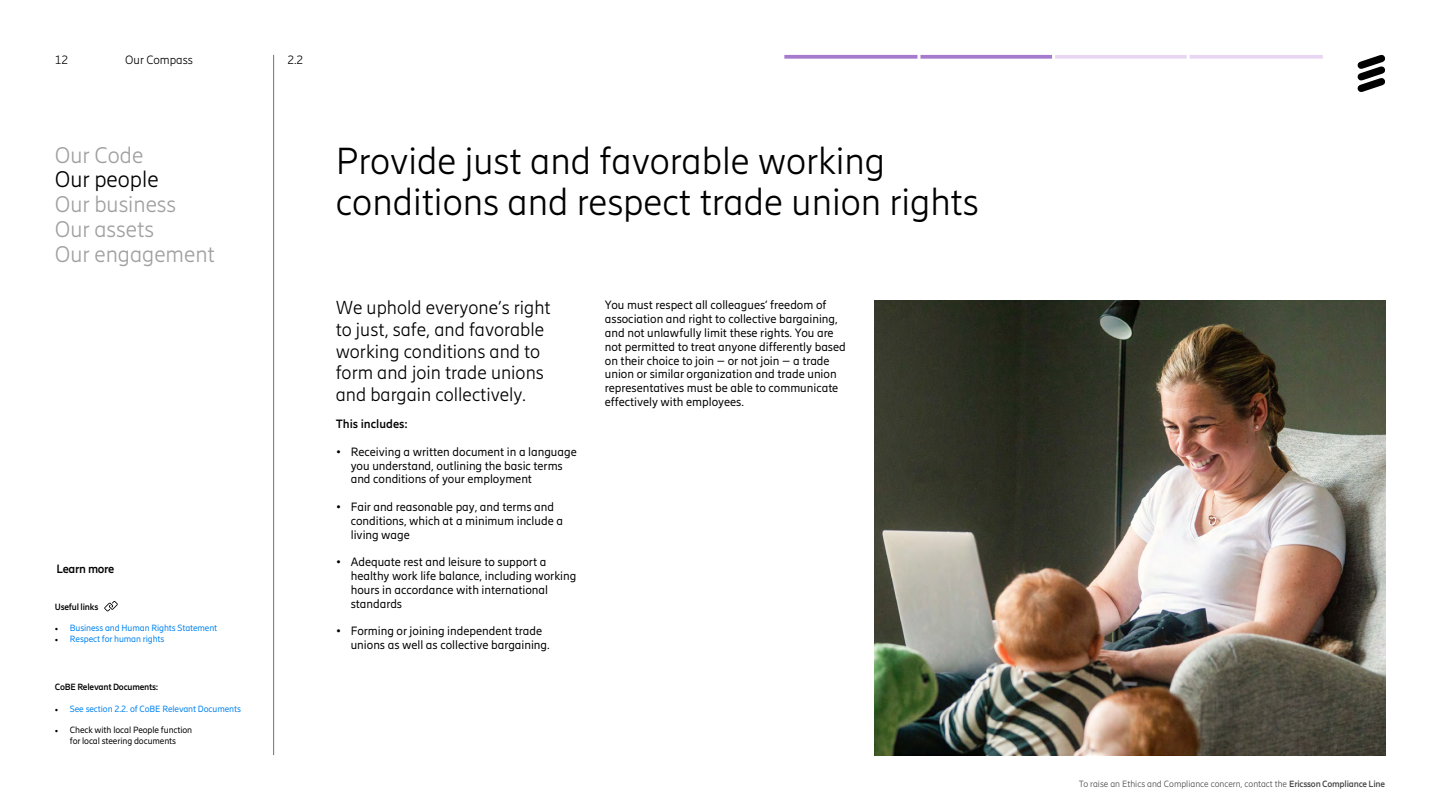
<style>
.page{position:relative;width:1440px;height:810px;background:#fff}
.page>*{position:absolute;margin:0;border:0;box-sizing:border-box;transform-origin:0 0}
.t1{font:300 37.5px/41.2px "Ericsson Hilda";color:#000}
.t2{font:300 22.5px/24.8px "Ericsson Hilda";color:#a0a0a0}
.t3{font:300 22.5px "Ericsson Hilda";color:#000}
.t4{font:300 18.75px/21.6px "Ericsson Hilda";color:#000}
.t5{font:12px/13.8px "Ericsson Hilda";color:#000}
.t6{font:300 12px "Ericsson Hilda";color:#000}
.t7{font:700 12px "Ericsson Hilda";color:#000}
.t8{font:700 12px "Ericsson Hilda";letter-spacing:-.025em;color:#000}
.t9{font:9px "Ericsson Hilda";letter-spacing:-.01em;color:#0082f0}
.t10{font:300 9px "Ericsson Hilda";color:#484848}
.t11{font:9px/10.8px "Ericsson Hilda";letter-spacing:-.01em;color:#000;text-align:center}
.t12{font:700 9px "Ericsson Hilda";letter-spacing:-.025em;color:#000}
.s1{font-family:"Minion Pro";color:#000}
.s2{font-family:"Minion Pro"}
.s3{font-weight:700}
</style>
<div class="page">
<svg style="left:1358px;top:55px;width:27px;height:37px"></svg>
<hr style="left:273px;top:55px;width:1px;height:700px;background:#727272">
<svg style="left:784px;top:55px;width:133px;height:4px"></svg>
<svg style="left:920px;top:55px;width:132px;height:4px"></svg>
<svg style="left:1055px;top:55px;width:132px;height:4px"></svg>
<svg style="left:1190px;top:55px;width:133px;height:4px"></svg>
<img style="left:874px;top:300px;width:511px;height:455px">
<svg style="left:104px;top:601px;width:14px;height:10px"></svg>
<p class="t6" style="left:55px;top:53px;width:15px">12</p>
<p class="t6" style="left:125px;top:53px;width:69px">Our Compass</p>
<h2 class="t2" style="left:55px;top:143px;width:90px">Our Code</h2>
<h2 class="t3" style="left:55px;top:167px;width:105px">Our people</h2>
<h2 class="t2" style="left:55px;top:192px;width:161px">Our business<br>Our assets<br>Our engagement</h2>
<p class="t8" style="left:56px;top:562px;width:60px">Learn more</p>
<p class="t12" style="left:55px;top:601px;width:45px">Useful links</p>
<p class="t9" style="left:55px;top:623px;width:164px"><span class="s1">•</span> Business and Human Rights Statement</p>
<p class="t9" style="left:55px;top:634px;width:111px"><span class="s1">•</span> Respect for human rights</p>
<p class="t12" style="left:55px;top:682px;width:105px">CoBE Relevant Documents:</p>
<p class="t9" style="left:55px;top:704px;width:187px"><span class="s1">•</span> See section 2.2. of CoBE Relevant Documents</p>
<p class="t11" style="left:55px;top:725px;width:139px"><span class="s2">•</span> Check with local People function for local steering documents</p>
<p class="t6" style="left:288px;top:53px;width:17px">2.2</p>
<h1 class="t1" style="left:336px;top:141px;width:644px">Provide just and favorable working conditions and respect trade union rights</h1>
<h3 class="t4" style="left:336px;top:297px;width:216px">We uphold everyone’s right to just, safe, and favorable working conditions and to form and join trade unions and bargain collectively.</h3>
<p class="t7" style="left:336px;top:417px;width:74px">This includes:</p>
<p class="t5" style="left:351px;top:445px;width:228px;text-indent:-15px">• Receiving a written document in a language you understand, outlining the basic terms and conditions of your employment</p>
<p class="t5" style="left:351px;top:500px;width:214px;text-indent:-15px">• Fair and reasonable pay, and terms and conditions, which at a minimum include a living wage</p>
<p class="t5" style="left:351px;top:555px;width:227px;text-indent:-15px">• Adequate rest and leisure to support a healthy work life balance, including working hours in accordance with international standards</p>
<p class="t5" style="left:351px;top:624px;width:200px;text-indent:-15px">• Forming or joining independent trade unions as well as collective bargaining.</p>
<p class="t5" style="left:605px;top:298px;width:242px">You must respect all colleagues’ freedom of association and right to collective bargaining, and not unlawfully limit these rights. You are not permitted to treat anyone differently based on their choice to join – or not join – a trade union or similar organization and trade union representatives must be able to communicate effectively with employees.</p>
<p class="t10" style="left:1079px;top:779px;width:308px">To raise an Ethics and Compliance concern, contact the <span class="s3">Ericsson Compliance Line</span></p>
</div>
